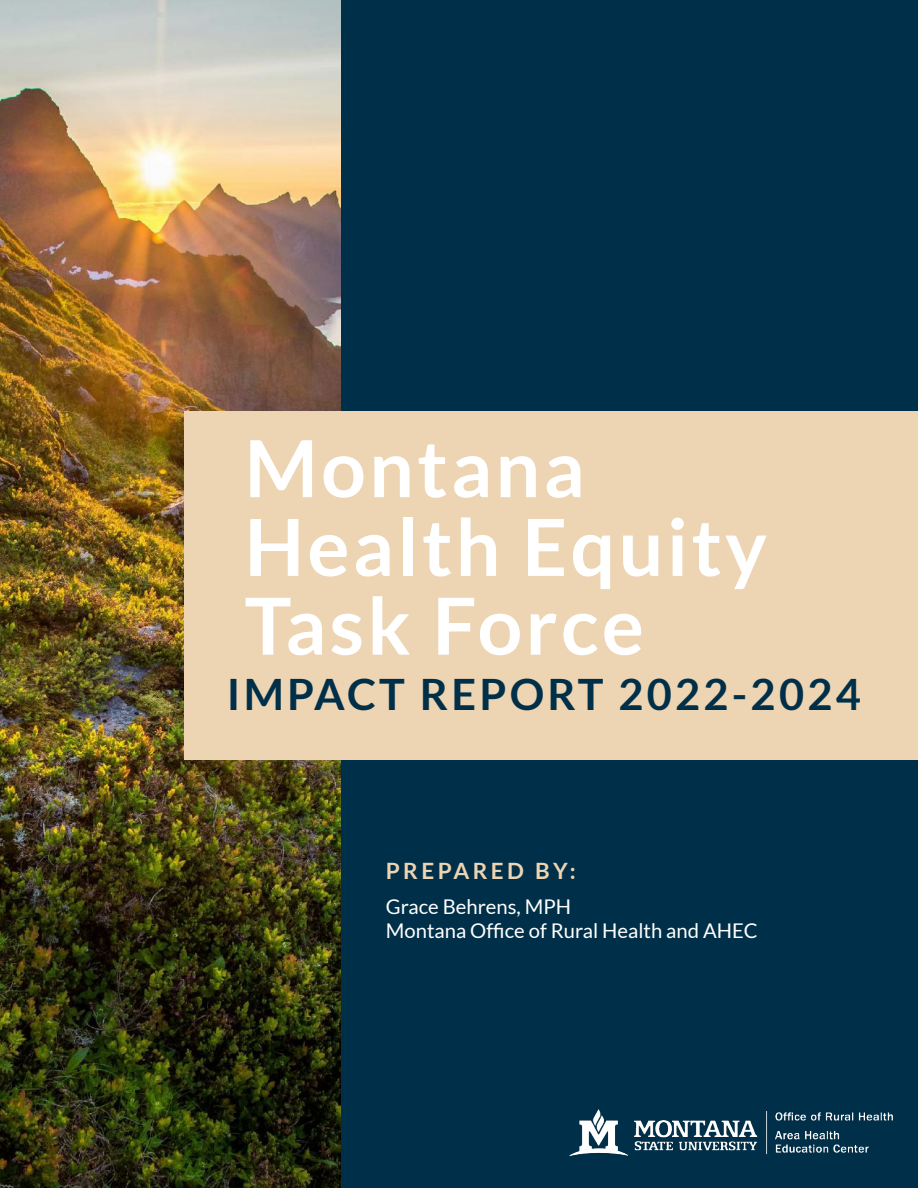
<style>
.page{position:relative;width:918px;height:1188px;background:#003049}
.page>*{position:absolute;margin:0;border:0;box-sizing:border-box;transform-origin:0 0}
.t1{font:700 78.75px/78.8px "Lato";letter-spacing:.04em;color:#fff}
.t2{font:700 43.2px "Lato";letter-spacing:.075em;color:#003049}
.t3{font:700 22.5px "Lato";letter-spacing:.15em;color:#edd4b2}
.t4{font:20.25px/24.8px "Lato";color:#fff}
</style>
<div class="page">
<img style="left:0;top:0;width:341px;height:1187px">
<div style="left:184px;top:411px;width:734px;height:348px;background:#edd4b2"></div>
<img style="left:569px;top:1109px;width:324px;height:47px">
<h1 class="t1" style="left:245px;top:427px;width:524px">Montana<br>Health Equity<br>Task Force</h1>
<h2 class="t2" style="left:227px;top:667px;width:635px">IMPACT REPORT 2022-2024</h2>
<p class="t3" style="left:386px;top:856px;width:191px">PREPARED BY:</p>
<p class="t4" style="left:386px;top:893px;width:373px">Grace Behrens, MPH<br>Montana Office of Rural Health and AHEC</p>
</div>
